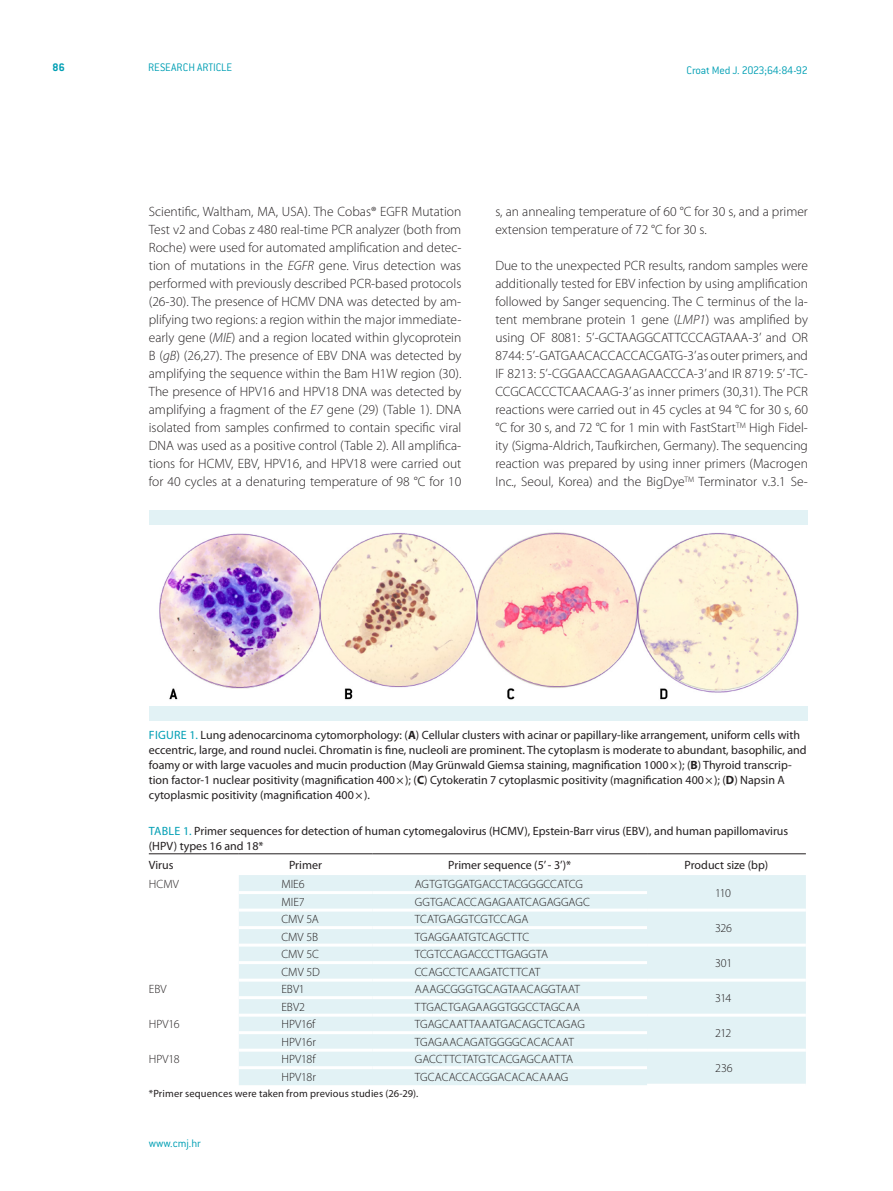
<style>
.page{position:relative;width:893px;height:1191px;background:#fff}
.page>*{position:absolute;margin:0;border:0;box-sizing:border-box;transform-origin:0 0}
.t1{font:300 13.5px/18px "Myriad Pro";color:#231f20;text-align:justify}
.t2{font:12px/15px "Myriad Pro";color:#231f20}
.t3{font:300 12px "Myriad Pro";color:#231f20}
.t4{font:300 12px "ITC Conduit LTCE";letter-spacing:-.01em;color:#009fb4}
.t5{font:700 12px "ITC Conduit LTCE";color:#009fb4}
.t6{font:10.5px "Myriad Pro";letter-spacing:.015em;color:#231f20}
.s1{font-style:italic}
.s2{color:#009fb4}
.s3{font-weight:700}
</style>
<div class="page">
<img style="left:159px;top:532px;width:640px;height:168px">
<div style="left:149px;top:706px;width:659px;height:15px;background:#e2f2f5"></div>
<div style="left:149px;top:510px;width:659px;height:15px;background:#e2f2f5"></div>
<div style="left:239px;top:875px;width:567px;height:210px;background:#e2f2f5"></div>
<hr style="left:239px;top:891px;width:133px;height:3px;background:#fff">
<hr style="left:372px;top:891px;width:275px;height:3px;background:#fff">
<hr style="left:239px;top:908px;width:133px;height:3px;background:#fff">
<hr style="left:372px;top:908px;width:275px;height:3px;background:#fff">
<hr style="left:647px;top:908px;width:159px;height:3px;background:#fff">
<hr style="left:239px;top:926px;width:133px;height:3px;background:#fff">
<hr style="left:372px;top:926px;width:275px;height:3px;background:#fff">
<hr style="left:239px;top:943px;width:133px;height:3px;background:#fff">
<hr style="left:372px;top:943px;width:275px;height:3px;background:#fff">
<hr style="left:647px;top:943px;width:159px;height:3px;background:#fff">
<hr style="left:239px;top:961px;width:133px;height:3px;background:#fff">
<hr style="left:372px;top:961px;width:275px;height:3px;background:#fff">
<hr style="left:239px;top:978px;width:133px;height:3px;background:#fff">
<hr style="left:372px;top:978px;width:275px;height:3px;background:#fff">
<hr style="left:647px;top:978px;width:159px;height:3px;background:#fff">
<hr style="left:239px;top:996px;width:133px;height:3px;background:#fff">
<hr style="left:372px;top:996px;width:275px;height:3px;background:#fff">
<hr style="left:239px;top:1013px;width:133px;height:3px;background:#fff">
<hr style="left:372px;top:1013px;width:275px;height:3px;background:#fff">
<hr style="left:647px;top:1013px;width:159px;height:3px;background:#fff">
<hr style="left:239px;top:1031px;width:133px;height:3px;background:#fff">
<hr style="left:372px;top:1031px;width:275px;height:3px;background:#fff">
<hr style="left:239px;top:1048px;width:133px;height:3px;background:#fff">
<hr style="left:372px;top:1048px;width:275px;height:3px;background:#fff">
<hr style="left:239px;top:1066px;width:133px;height:3px;background:#fff">
<hr style="left:372px;top:1066px;width:275px;height:3px;background:#fff">
<hr style="left:647px;top:1048px;width:159px;height:3px;background:#fff">
<hr style="left:647px;top:1083px;width:159px;height:3px;background:#fff">
<hr style="left:149px;top:853px;width:90px;height:1px;background:#231f20">
<hr style="left:239px;top:853px;width:133px;height:1px;background:#231f20">
<hr style="left:372px;top:853px;width:275px;height:1px;background:#231f20">
<hr style="left:647px;top:853px;width:159px;height:1px;background:#231f20">
<p class="t5" style="left:52px;top:60px;width:14px">86</p>
<p class="t4" style="left:148px;top:61px;width:86px">RESEARCH ARTICLE</p>
<p class="t4" style="left:686px;top:63px;width:123px">Croat Med J. 2023;64:84-92</p>
<p class="t1" style="left:149px;top:202px;width:314px">Scientific, Waltham, MA, USA). The Cobas® EGFR Mutation Test v2 and Cobas z 480 real-time PCR analyzer (both from Roche) were used for automated amplification and detec&shy;tion of mutations in the <span class="s1">EGFR</span> gene. Virus detection was performed with previously described PCR-based protocols (26-30). The presence of HCMV DNA was detected by am&shy;plifying two regions: a region within the major immediate&shy;early gene (<span class="s1">MIE</span>) and a region located within glycoprotein B (<span class="s1">gB</span>) (26,27). The presence of EBV DNA was detected by amplifying the sequence within the Bam H1W region (30).<br>The presence of HPV16 and HPV18 DNA was detected by amplifying a fragment of the <span class="s1">E7</span> gene (29) (Table 1). DNA isolated from samples confirmed to contain specific viral DNA was used as a positive control (Table 2). All amplifica&shy;tions for HCMV, EBV, HPV16, and HPV18 were carried out for 40 cycles at a denaturing temperature of 98 °C for 10</p>
<p class="t1" style="left:495px;top:202px;width:314px">s, an annealing temperature of 60 °C for 30 s, and a primer extension temperature of 72 °C for 30 s.</p>
<p class="t1" style="left:495px;top:256px;width:314px">Due to the unexpected PCR results, random samples were additionally tested for EBV infection by using amplification followed by Sanger sequencing. The C terminus of the la&shy;tent membrane protein 1 gene (<span class="s1">LMP1</span>) was amplified by using OF 8081: 5’-GCTAAGGCATTCCCAGTAAA-3’ and OR 8744: 5’-GATGAACACCACCACGATG-3’ as outer primers, and IF 8213: 5’-CGGAACCAGAAGAACCCA-3’ and IR 8719: 5’ -TC-CCGCACCCTCAACAAG-3’ as inner primers (30,31). The PCR reactions were carried out in 45 cycles at 94 °C for 30 s, 60 °C for 30 s, and 72 °C for 1 min with FastStart<sup>TM</sup> High Fidel&shy;ity (Sigma-Aldrich, Taufkirchen, Germany). The sequencing reaction was prepared by using inner primers (Macrogen Inc., Seoul, Korea) and the BigDye<sup>TM</sup> Terminator v.3.1 Se-</p>
<p class="t2" style="left:149px;top:727px;width:659px"><span class="s2">Fig ure 1.</span> Lung adenocarcinoma cytomorphology: (<span class="s3">A</span>) Cellular clusters with acinar or papillary-like arrangement, uniform cells with eccentric, large, and round nuclei. Chromatin is fine, nucleoli are prominent. The cytoplasm is moderate to abundant, basophilic, and foamy or with large vacuoles and mucin production (May Grünwald Giemsa staining, magnification 1000×); (<span class="s3">B</span>) Thyroid transcrip&shy;tion factor-1 nuclear positivity (magnification 400×); (<span class="s3">C</span>) Cytokeratin 7 cytoplasmic positivity (magnification 400×); (<span class="s3">D</span>) Napsin A cytoplasmic positivity (magnification 400×).</p>
<p class="t2" style="left:149px;top:823px;width:641px"><span class="s2">Table 1.</span> Primer sequences for detection of human cytomegalovirus (HCMV), Epstein-Barr virus (EBV), and human papillomavirus (HPV) types 16 and 18*</p>
<p class="t2" style="left:149px;top:857px;width:26px">Virus</p>
<p class="t2" style="left:289px;top:857px;width:34px">Primer</p>
<p class="t2" style="left:448px;top:857px;width:124px">Primer sequence (5’ - 3’)*</p>
<p class="t2" style="left:685px;top:857px;width:85px">Product size (bp)</p>
<p class="t3" style="left:149px;top:877px;width:32px">HCMV</p>
<p class="t3" style="left:281px;top:877px;width:25px">MIE6</p>
<p class="t3" style="left:415px;top:877px;width:170px">AGTGTGGATGACCTACGGGCCATCG</p>
<p class="t3" style="left:715px;top:886px;width:17px">110</p>
<p class="t3" style="left:281px;top:894px;width:25px">MIE7</p>
<p class="t3" style="left:415px;top:894px;width:177px">GGTGACACCAGAGAATCAGAGGAGC</p>
<p class="t3" style="left:281px;top:912px;width:39px">CMV 5A</p>
<p class="t3" style="left:415px;top:912px;width:115px">TCATGAGGTCGTCCAGA</p>
<p class="t3" style="left:715px;top:921px;width:19px">326</p>
<p class="t3" style="left:281px;top:929px;width:38px">CMV 5B</p>
<p class="t3" style="left:415px;top:929px;width:116px">TGAGGAATGTCAGCTTC</p>
<p class="t3" style="left:281px;top:947px;width:39px">CMV 5C</p>
<p class="t3" style="left:415px;top:947px;width:135px">TCGTCCAGACCCTTGAGGTA</p>
<p class="t3" style="left:715px;top:956px;width:19px">301</p>
<p class="t3" style="left:281px;top:964px;width:40px">CMV 5D</p>
<p class="t3" style="left:415px;top:964px;width:127px">CCAGCCTCAAGATCTTCAT</p>
<p class="t3" style="left:149px;top:982px;width:19px">EBV</p>
<p class="t3" style="left:281px;top:982px;width:25px">EBV1</p>
<p class="t3" style="left:415px;top:982px;width:167px">AAAGCGGGTGCAGTAACAGGTAAT</p>
<p class="t3" style="left:715px;top:991px;width:18px">314</p>
<p class="t3" style="left:281px;top:999px;width:25px">EBV2</p>
<p class="t3" style="left:415px;top:999px;width:167px">TTGACTGAGAAGGTGGCCTAGCAA</p>
<p class="t3" style="left:149px;top:1017px;width:32px">HPV16</p>
<p class="t3" style="left:281px;top:1017px;width:36px">HPV16f</p>
<p class="t3" style="left:415px;top:1017px;width:172px">TGAGCAATTAAATGACAGCTCAGAG</p>
<p class="t3" style="left:715px;top:1026px;width:18px">212</p>
<p class="t3" style="left:281px;top:1034px;width:36px">HPV16r</p>
<p class="t3" style="left:415px;top:1034px;width:161px">TGAGAACAGATGGGGCACACAAT</p>
<p class="t3" style="left:149px;top:1052px;width:32px">HPV18</p>
<p class="t3" style="left:281px;top:1052px;width:36px">HPV18f</p>
<p class="t3" style="left:415px;top:1052px;width:160px">GACCTTCTATGTCACGAGCAATTA</p>
<p class="t3" style="left:715px;top:1061px;width:19px">236</p>
<p class="t3" style="left:281px;top:1069px;width:36px">HPV18r</p>
<p class="t3" style="left:415px;top:1069px;width:155px">TGCACACCACGGACACACAAAG</p>
<p class="t6" style="left:149px;top:1087px;width:271px">*Primer sequences were taken from previous studies (26-29).</p>
<p class="t4" style="left:149px;top:1136px;width:54px">www.cmj.hr</p>
</div>
